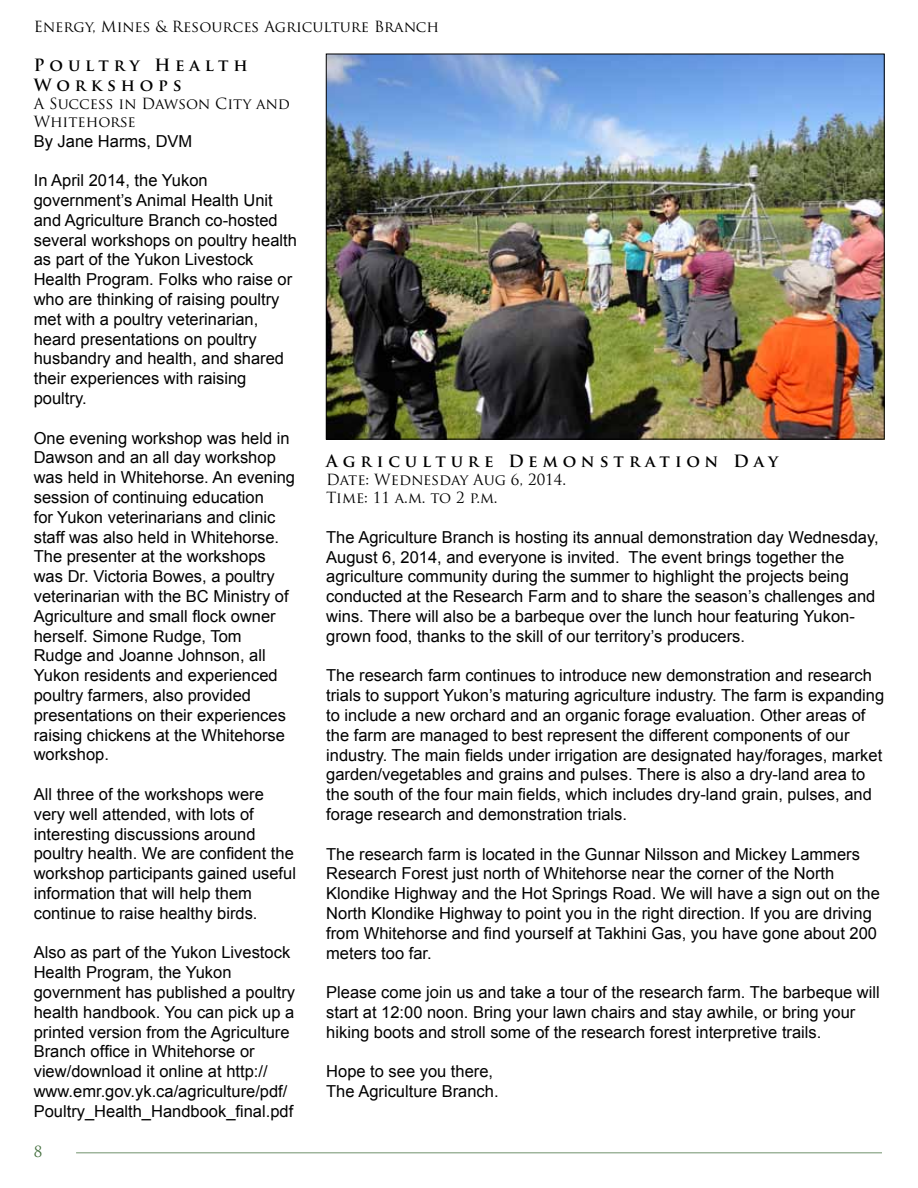
<style>
.page{position:relative;width:918px;height:1188px;background:#fff}
.page>*{position:absolute;margin:0;border:0;box-sizing:border-box;transform-origin:0 0}
.t1{font:16.5px/19.8px "Arial";color:#000}
.t2{font:700 16.5px/19.8px "Trajan Pro";letter-spacing:.3em;color:#000}
.t3{font:15px/18px "Trajan Pro";color:#000}
.t4{font:15px "Trajan Pro";color:#406c3a}
</style>
<div class="page">
<hr style="left:76px;top:1152px;width:806px;height:2px;background:#406c3a">
<img style="left:328px;top:56px;width:554px;height:381px">
<p class="t3" style="left:34px;top:17px;width:407px">Energy, Mines &amp; Resources Agriculture Branch</p>
<p class="t2" style="left:34px;top:55px;width:216px">Poultry Health<br>Workshops</p>
<p class="t3" style="left:34px;top:94px;width:258px">A Success in Dawson City and<br>Whitehorse</p>
<p class="t1" style="left:34px;top:131px;width:160px">By Jane Harms, DVM</p>
<p class="t1" style="left:34px;top:171px;width:265px">In April 2014, the Yukon government’s Animal Health Unit and Agriculture Branch co-hosted several workshops on poultry health as part of the Yukon Livestock<br>Health Program. Folks who raise or who are thinking of raising poultry met with a poultry veterinarian, heard presentations on poultry husbandry and health, and shared their experiences with raising poultry.</p>
<p class="t1" style="left:34px;top:428px;width:263px">One evening workshop was held in<br>Dawson and an all day workshop was held in Whitehorse. An evening session of continuing education<br>for Yukon veterinarians and clinic staff was also held in Whitehorse.<br>The presenter at the workshops was Dr. Victoria Bowes, a poultry veterinarian with the BC Ministry of<br>Agriculture and small flock owner herself. Simone Rudge, Tom<br>Rudge and Joanne Johnson, all<br>Yukon residents and experienced poultry farmers, also provided presentations on their experiences raising chickens at the Whitehorse workshop.</p>
<p class="t1" style="left:34px;top:784px;width:264px">All three of the workshops were very well attended, with lots of interesting discussions around poultry health. We are confident the workshop participants gained useful information that will help them continue to raise healthy birds.</p>
<p class="t1" style="left:34px;top:943px;width:263px">Also as part of the Yukon Livestock Health Program, the Yukon government has published a poultry health handbook. You can pick up a printed version from the Agriculture Branch office in Whitehorse or view/download it online at http:// www.emr.gov.yk.ca/agriculture/pdf/ Poultry_Health_Handbook_final.pdf</p>
<p class="t4" style="left:34px;top:1142px;width:10px">8</p>
<p class="t2" style="left:326px;top:451px;width:454px">Agriculture Demonstration Day</p>
<p class="t3" style="left:326px;top:471px;width:241px">Date: Wednesday Aug 6, 2014.<br>Time: 11 a.m. to 2 p.m.</p>
<p class="t1" style="left:326px;top:527px;width:554px">The Agriculture Branch is hosting its annual demonstration day Wednesday, August 6, 2014, and everyone is invited. The event brings together the agriculture community during the summer to highlight the projects being conducted at the Research Farm and to share the season’s challenges and wins. There will also be a barbeque over the lunch hour featuring Yukon&shy;grown food, thanks to the skill of our territory’s producers.</p>
<p class="t1" style="left:326px;top:666px;width:559px">The research farm continues to introduce new demonstration and research trials to support Yukon’s maturing agriculture industry. The farm is expanding to include a new orchard and an organic forage evaluation. Other areas of the farm are managed to best represent the different components of our industry. The main fields under irrigation are designated hay/forages, market garden/vegetables and grains and pulses. There is also a dry-land area to the south of the four main fields, which includes dry-land grain, pulses, and forage research and demonstration trials.</p>
<p class="t1" style="left:326px;top:844px;width:555px">The research farm is located in the Gunnar Nilsson and Mickey Lammers Research Forest just north of Whitehorse near the corner of the North Klondike Highway and the Hot Springs Road. We will have a sign out on the North Klondike Highway to point you in the right direction. If you are driving from Whitehorse and find yourself at Takhini Gas, you have gone about 200 meters too far.</p>
<p class="t1" style="left:326px;top:983px;width:555px">Please come join us and take a tour of the research farm. The barbeque will start at 12:00 noon. Bring your lawn chairs and stay awhile, or bring your hiking boots and stroll some of the research forest interpretive trails.</p>
<p class="t1" style="left:326px;top:1062px;width:174px">Hope to see you there,<br>The Agriculture Branch.</p>
</div>
